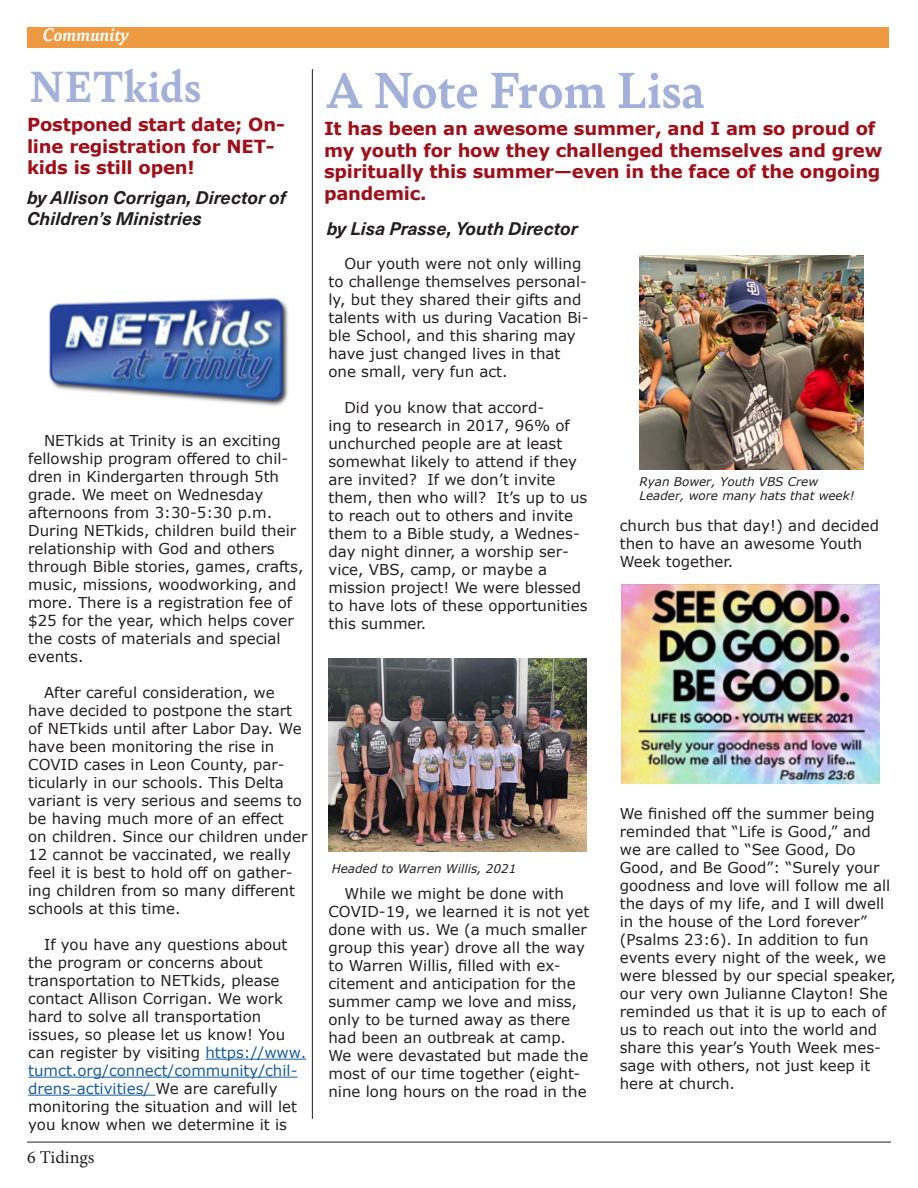
<style>
.page{position:relative;width:918px;height:1188px;background:#fff}
.page>*{position:absolute;margin:0;border:0;box-sizing:border-box;transform-origin:0 0}
.Article_Heading{font:700 54px "Bely";color:#a3b0d9}
.Article_Heading-2{font:700 46.5px "Bely";color:#a3b0d9}
.Section_Headings{font:italic 700 19.5px "Bely";color:#fff}
.Intro{font:700 18px/21.6px "Verdana";letter-spacing:-.01em;color:#9f0f19}
.Paragraph_Style_1{font:italic 700 18px/21.6px "Neue Haas Unica W1 G";color:#231f20}
.t1{font:18px "Minion Pro";color:#231f20}
.t2{font:15px/18px "Verdana";color:#231f20}
.t3{font:italic 12px "Verdana";color:#231f20}
.s1{color:#175d9e}
</style>
<div class="page">
<hr style="left:27px;top:1142px;width:864px;height:1px;background:#231f20">
<img style="left:49px;top:287px;width:263px;height:133px">
<hr style="left:205px;top:1059px;width:101px;height:1px;background:#175d9e">
<hr style="left:28px;top:1077px;width:270px;height:1px;background:#175d9e">
<hr style="left:28px;top:1095px;width:128px;height:1px;background:#175d9e">
<div style="left:27px;top:27px;width:862px;height:21px;background:#ee9a43"></div>
<hr style="left:312px;top:69px;width:1px;height:1050px;background:#231f20">
<img style="left:639px;top:256px;width:225px;height:214px">
<img style="left:328px;top:658px;width:258px;height:194px">
<img style="left:621px;top:584px;width:258px;height:199px">
<p class="Section_Headings" style="left:43px;top:21px;width:88px">Community</p>
<p class="Article_Heading-2" style="left:29px;top:53px;width:173px">NETkids</p>
<p class="Intro" style="left:27px;top:113px;width:259px">Postponed start date; On&shy;line registration for NET&shy;kids is still open!</p>
<p class="Paragraph_Style_1" style="left:27px;top:185px;width:260px">by Allison Corrigan, Director of<br>Children’s Ministries</p>
<p class="t2" style="left:44px;top:431px;width:238px">NETkids at Trinity is an exciting</p>
<p class="t2" style="left:28px;top:449px;width:277px">fellowship program offered to chil&shy;dren in Kindergarten through 5th grade. We meet on Wednesday afternoons from 3:30-5:30 p.m.<br>During NETkids, children build their relationship with God and others through Bible stories, games, crafts, music, missions, woodworking, and more. There is a registration fee of $25 for the year, which helps cover the costs of materials and special events.</p>
<p class="t2" style="left:28px;top:683px;width:281px;text-indent:16px">After careful consideration, we have decided to postpone the start of NETkids until after Labor Day. We have been monitoring the rise in COVID cases in Leon County, par&shy;ticularly in our schools. This Delta variant is very serious and seems to be having much more of an effect<br>on children. Since our children under 12 cannot be vaccinated, we really feel it is best to hold off on gather&shy;ing children from so many different schools at this time.</p>
<p class="t2" style="left:28px;top:935px;width:279px;text-indent:16px">If you have any questions about the program or concerns about transportation to NETkids, please contact Allison Corrigan. We work hard to solve all transportation issues, so please let us know! You can register by visiting <span class="s1">https://www. tumct.org/connect/community/chil&shy;drens-activities/</span> We are carefully monitoring the situation and will let you know when we determine it is</p>
<p class="t1" style="left:27px;top:1145px;width:69px">6 Tidings</p>
<p class="Article_Heading" style="left:326px;top:52px;width:380px">A Note From Lisa</p>
<p class="Intro" style="left:324px;top:118px;width:560px">It has been an awesome summer, and I am so proud of my youth for how they challenged themselves and grew spiritually this summer—even in the face of the ongoing pandemic.</p>
<p class="Paragraph_Style_1" style="left:327px;top:217px;width:252px">by Lisa Prasse, Youth Director</p>
<p class="t2" style="left:328px;top:254px;width:262px;text-indent:16px">Our youth were not only willing to challenge themselves personal&shy;ly, but they shared their gifts and talents with us during Vacation Bi&shy;ble School, and this sharing may have just changed lives in that one small, very fun act.</p>
<p class="t2" style="left:328px;top:398px;width:260px;text-indent:16px">Did you know that accord-<br>ing to research in 2017, 96% of unchurched people are at least somewhat likely to attend if they are invited? If we don’t invite them, then who will? It’s up to us to reach out to others and invite them to a Bible study, a Wednes&shy;day night dinner, a worship ser&shy;vice, VBS, camp, or maybe a mission project! We were blessed to have lots of these opportunities this summer.</p>
<p class="t3" style="left:639px;top:473px;width:180px">Ryan Bower, Youth VBS Crew</p>
<p class="t3" style="left:639px;top:487px;width:217px">Leader, wore many hats that week!</p>
<p class="t2" style="left:620px;top:516px;width:261px">church bus that day!) and decided then to have an awesome Youth<br>Week together.</p>
<p class="t3" style="left:332px;top:860px;width:186px">Headed to Warren Willis, 2021</p>
<p class="t2" style="left:328px;top:884px;width:262px;text-indent:16px">While we might be done with<br>COVID-19, we learned it is not yet done with us. We (a much smaller group this year) drove all the way to Warren Willis, filled with ex&shy;citement and anticipation for the summer camp we love and miss, only to be turned away as there had been an outbreak at camp.<br>We were devastated but made the most of our time together (eight&shy;nine long hours on the road in the</p>
<p class="t2" style="left:620px;top:804px;width:278px">We finished off the summer being reminded that “Life is Good,” and we are called to “See Good, Do<br>Good, and Be Good”: “Surely your goodness and love will follow me all the days of my life, and I will dwell in the house of the Lord forever” (Psalms 23:6). In addition to fun events every night of the week, we were blessed by our special speaker, our very own Julianne Clayton! She reminded us that it is up to each of us to reach out into the world and share this year’s Youth Week mes&shy;sage with others, not just keep it here at church.</p>
</div>
